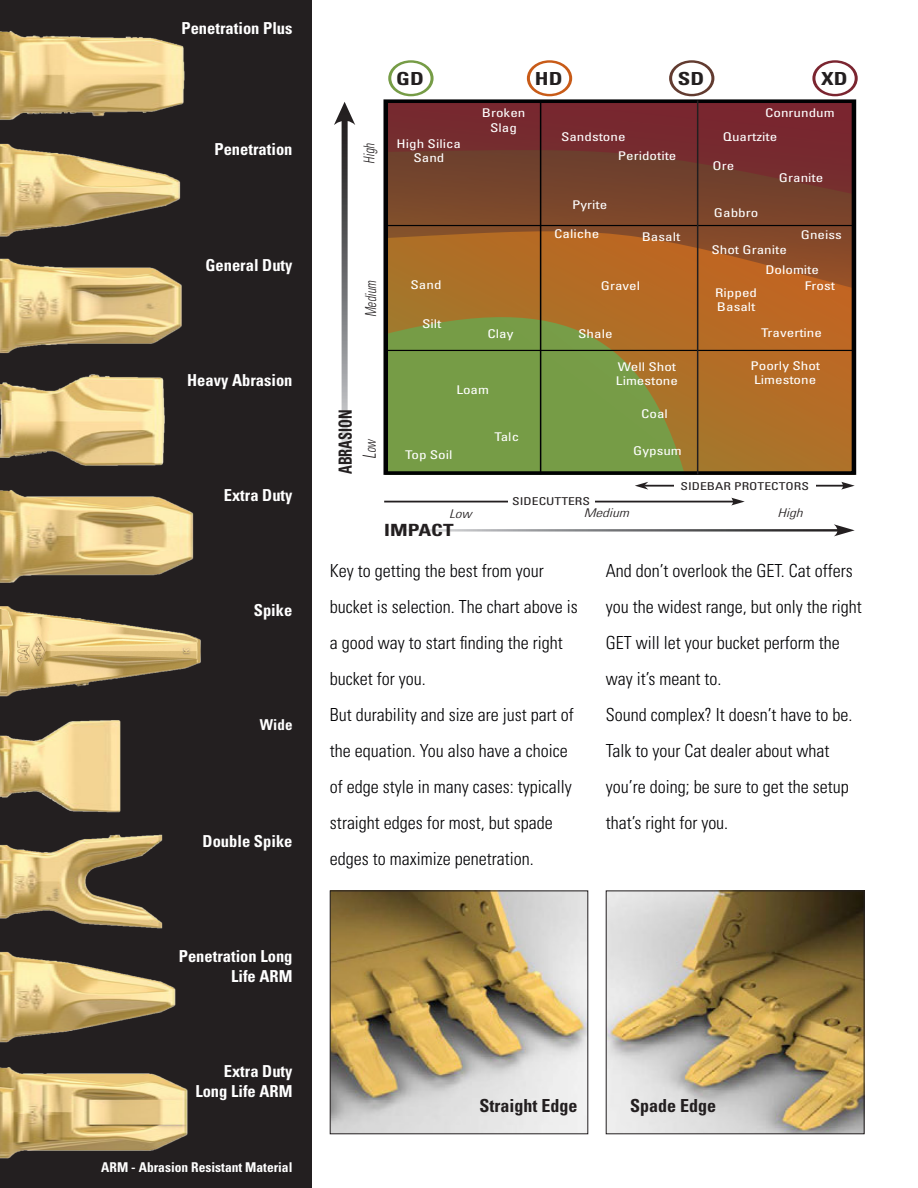
<style>
.page{position:relative;width:918px;height:1188px;background:#fff}
.page>*{position:absolute;margin:0;border:0;box-sizing:border-box;transform-origin:0 0}
.t1{font:700 condensed 18.15px "Univers";color:#231f20;scale:.8 1}
.t2{font:300 condensed 18px/36px "Univers";color:#000103}
.t3{font:700 condensed 18px "Univers";color:#231f20}
.t4{font:700 condensed 18px "Univers";color:#231f20;scale:1.26 1}
.t5{font:700 condensed 16.8px "Univers";color:#231f20;scale:1.26 1}
.t6{font:700 condensed 16.5px/19.8px "Univers";color:#fff;text-align:right}
.t7{font:italic 300 condensed 15.15px "Univers";color:#231f20;scale:.8 1}
.t8{font:700 condensed 15px "Univers";color:#fff}
.t9{font:700 condensed 13.5px "Univers";color:#fff}
.t10{font:condensed 12px/14.4px "Univers";color:#fff;text-align:center;scale:1.26 1}
.t11{font:italic 300 condensed 12px "Univers";color:#231f20;scale:1.26 1}
.t12{font:condensed 10.8px "Univers";color:#231f20;scale:1.26 1}
.s1{font-size:18.15px}
</style>
<div class="page">
<div style="left:0;top:0;width:312px;height:1188px;background:#231f20"></div>
<img style="left:608px;top:893px;width:254px;height:239px">
<div style="left:606px;top:891px;width:258px;height:243px;border:1px solid #231f20"></div>
<img style="left:0;top:834px;width:163px;height:95px">
<img style="left:0;top:720px;width:121px;height:93px">
<img style="left:0;top:606px;width:201px;height:91px">
<img style="left:0;top:490px;width:194px;height:93px">
<img style="left:0;top:374px;width:165px;height:92px">
<img style="left:0;top:258px;width:182px;height:96px">
<img style="left:0;top:143px;width:181px;height:94px">
<img style="left:0;top:30px;width:185px;height:90px">
<img style="left:332px;top:893px;width:254px;height:239px">
<div style="left:330px;top:891px;width:258px;height:243px;border:1px solid #231f20"></div>
<img style="left:0;top:1067px;width:188px;height:92px">
<img style="left:0;top:951px;width:176px;height:92px">
<svg style="left:334px;top:102px;width:21px;height:367px"></svg>
<svg style="left:395px;top:524px;width:460px;height:12px"></svg>
<hr style="left:644px;top:485px;width:201px;height:2px;background:#231f20">
<svg style="left:841px;top:482px;width:14px;height:8px"></svg>
<svg style="left:635px;top:482px;width:13px;height:8px"></svg>
<hr style="left:384px;top:501px;width:351px;height:2px;background:#231f20">
<svg style="left:731px;top:498px;width:14px;height:8px"></svg>
<div style="left:508px;top:497px;width:86px;height:9px;background:#fff"></div>
<div style="left:527px;top:60px;width:45px;height:36px;border:3px solid #c85b18;border-radius:50%"></div>
<div style="left:669px;top:60px;width:45px;height:36px;border:3px solid #623b30;border-radius:50%"></div>
<div style="left:813px;top:60px;width:45px;height:36px;border:3px solid #7b2530;border-radius:50%"></div>
<div style="left:388px;top:60px;width:45px;height:36px;border:3px solid #769c46;border-radius:50%"></div>
<svg style="left:389px;top:289px;width:462px;height:181px;background:#958335"></svg>
<svg style="left:389px;top:194px;width:462px;height:95px;background:#975827"></svg>
<svg style="left:389px;top:104px;width:462px;height:90px;background:#74322e"></svg>
<div style="left:384px;top:99px;width:472px;height:376px;border:4px solid #000103"></div>
<hr style="left:385px;top:225px;width:470px;height:1px;background:#000103">
<hr style="left:385px;top:350px;width:470px;height:1px;background:#000103">
<hr style="left:540px;top:101px;width:1px;height:373px;background:#000103">
<hr style="left:697px;top:101px;width:1px;height:373px;background:#231f20">
<div style="left:674px;top:482px;width:141px;height:8px;background:#fff"></div>
<p class="t6" style="left:182px;top:18px;width:112px">Penetration Plus</p>
<p class="t6" style="left:215px;top:139px;width:79px">Penetration</p>
<p class="t6" style="left:205px;top:255px;width:89px">General Duty</p>
<p class="t6" style="left:187px;top:370px;width:107px">Heavy Abrasion</p>
<p class="t6" style="left:224px;top:485px;width:70px">Extra Duty</p>
<p class="t6" style="left:254px;top:600px;width:40px">Spike</p>
<p class="t8" style="left:260px;top:716px;width:34px">Wide</p>
<p class="t6" style="left:203px;top:831px;width:91px">Double Spike</p>
<p class="t6" style="left:179px;top:946px;width:115px">Penetration Long<br>Life ARM</p>
<p class="t6" style="left:195px;top:1061px;width:99px">Extra Duty<br>Long Life ARM</p>
<p class="t9" style="left:101px;top:1159px;width:193px">ARM - Abrasion Resistant Material</p>
<p class="t1" style="left:334px;top:474px;width:83px;rotate:-90deg">ABRASION</p>
<p class="t7" style="left:360px;top:164px;width:27px;rotate:-90deg">High</p>
<p class="t7" style="left:362px;top:317px;width:47px;rotate:-90deg">Medium</p>
<p class="t7" style="left:361px;top:459px;width:27px;rotate:-90deg"><span class="s1">L</span>ow</p>
<p class="t4" style="left:396px;top:68px;width:23px">GD</p>
<p class="t4" style="left:535px;top:68px;width:23px">HD</p>
<p class="t4" style="left:678px;top:68px;width:22px">SD</p>
<p class="t4" style="left:821px;top:68px;width:22px">XD</p>
<p class="t10" style="left:397px;top:136px;width:53px">High Silica<br>Sand</p>
<p class="t10" style="left:482px;top:106px;width:36px">Broken<br>Slag</p>
<p class="t10" style="left:411px;top:277px;width:26px">Sand</p>
<p class="t10" style="left:422px;top:316px;width:17px">Silt</p>
<p class="t10" style="left:487px;top:326px;width:22px">Clay</p>
<p class="t10" style="left:456px;top:383px;width:27px">Loam</p>
<p class="t10" style="left:405px;top:448px;width:39px">Top Soil</p>
<p class="t10" style="left:494px;top:429px;width:21px">Talc</p>
<p class="t10" style="left:561px;top:129px;width:53px">Sandstone</p>
<p class="t10" style="left:618px;top:148px;width:48px">Peridotite</p>
<p class="t10" style="left:572px;top:198px;width:29px">Pyrite</p>
<p class="t10" style="left:554px;top:226px;width:37px">Caliche</p>
<p class="t10" style="left:642px;top:229px;width:32px">Basalt</p>
<p class="t10" style="left:601px;top:278px;width:33px">Gravel</p>
<p class="t10" style="left:578px;top:326px;width:29px">Shale</p>
<p class="t10" style="left:616px;top:359px;width:51px;text-align:left">Well Shot<br>Limestone</p>
<p class="t10" style="left:641px;top:406px;width:23px">Coal</p>
<p class="t10" style="left:633px;top:444px;width:40px">Gypsum</p>
<p class="t10" style="left:765px;top:106px;width:57px">Conrundum</p>
<p class="t10" style="left:723px;top:129px;width:45px">Quartzite</p>
<p class="t10" style="left:713px;top:158px;width:19px">Ore</p>
<p class="t10" style="left:714px;top:205px;width:37px">Gabbro</p>
<p class="t10" style="left:779px;top:171px;width:37px">Granite</p>
<p class="t10" style="left:801px;top:228px;width:34px">Gneiss</p>
<p class="t10" style="left:711px;top:243px;width:61px">Shot Granite</p>
<p class="t10" style="left:715px;top:285px;width:35px;text-align:left">Ripped<br>Basalt</p>
<p class="t10" style="left:805px;top:261px;width:25px;line-height:15.9px;text-align:left;text-indent:-39px">Dolomite<br>Frost</p>
<p class="t10" style="left:761px;top:326px;width:50px">Travertine</p>
<p class="t10" style="left:750px;top:358px;width:57px">Poorly Shot<br>Limestone</p>
<p class="t12" style="left:681px;top:480px;width:103px">SIDEBAR PROTECTORS</p>
<p class="t12" style="left:512px;top:495px;width:63px">SIDECUTTERS</p>
<p class="t11" style="left:449px;top:506px;width:19px">Low</p>
<p class="t11" style="left:584px;top:506px;width:37px">Medium</p>
<p class="t11" style="left:777px;top:506px;width:21px">High</p>
<p class="t5" style="left:384px;top:520px;width:57px">IMPACT</p>
<p class="t2" style="left:330px;top:552px;width:249px">Key to getting the best from your bucket is selection. The chart above is a good way to start finding the right bucket for you.</p>
<p class="t2" style="left:330px;top:696px;width:245px">But durability and size are just part of the equation. You also have a choice of edge style in many cases: typically straight edges for most, but spade edges to maximize penetration.</p>
<p class="t2" style="left:606px;top:552px;width:257px">And don’t overlook the GET. Cat offers you the widest range, but only the right<br>GET will let your bucket perform the way it’s meant to.</p>
<p class="t2" style="left:606px;top:696px;width:248px">Sound complex? It doesn’t have to be.<br>Talk to your Cat dealer about what you’re doing; be sure to get the setup that’s right for you.</p>
<p class="t3" style="left:479px;top:1095px;width:100px">Straight Edge</p>
<p class="t3" style="left:630px;top:1095px;width:88px">Spade Edge</p>
</div>
